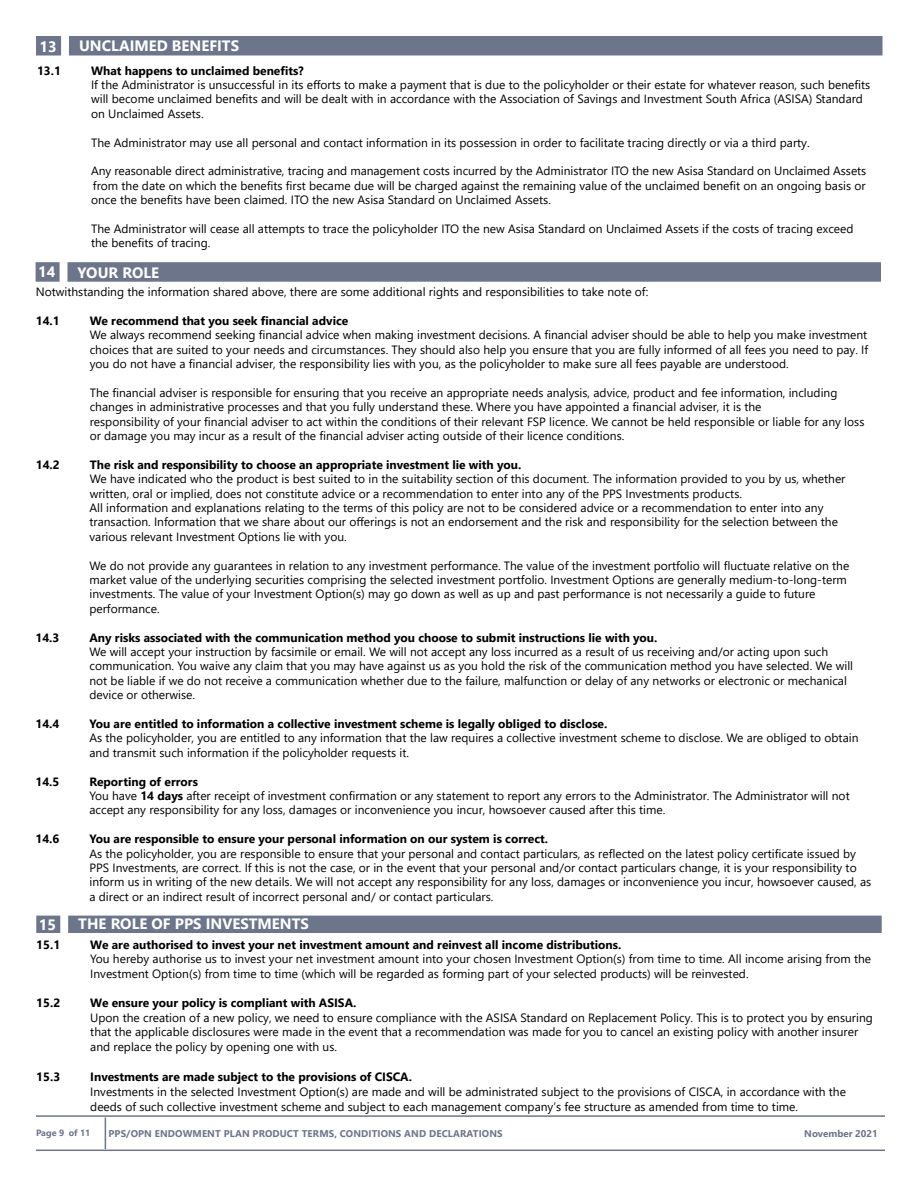
<style>
.page{position:relative;width:918px;height:1188px;background:#fff}
.page>*{position:absolute;margin:0;border:0;box-sizing:border-box;transform-origin:0 0}
.t1{font:700 15px "Segoe UI";color:#fff}
.t2{font:12px/14.4px "Segoe UI";color:#000}
.t3{font:700 12px "Segoe UI";color:#000}
.t4{font:700 9.75px "Segoe UI";letter-spacing:.01em;color:#6c7589}
.t5{font:700 9px "Segoe UI";color:#6c7589}
.s1{font-weight:700}
</style>
<div class="page">
<hr style="left:105px;top:1118px;width:1px;height:31px;background:#6c7589">
<hr style="left:36px;top:1150px;width:849px;height:1px;background:#6c7589">
<hr style="left:36px;top:1115px;width:849px;height:2px;background:#6c7589">
<div style="left:36px;top:262px;width:24px;height:20px;background:#6c7589;border:2px solid #6c7589"></div>
<div style="left:67px;top:262px;width:814px;height:20px;background:#6c7589;border:2px solid #6c7589"></div>
<div style="left:36px;top:36px;width:25px;height:20px;background:#6c7589;border:2px solid #6c7589"></div>
<div style="left:69px;top:36px;width:814px;height:20px;background:#6c7589;border:2px solid #6c7589"></div>
<div style="left:36px;top:916px;width:24px;height:17px;background:#6c7589"></div>
<div style="left:68px;top:916px;width:814px;height:17px;background:#6c7589"></div>
<p class="t1" style="left:40px;top:33px;width:19px">13</p>
<p class="t1" style="left:79px;top:32px;width:162px">UNCLAIMED BENEFITS</p>
<p class="t3" style="left:37px;top:59px;width:25px">13.1</p>
<p class="t3" style="left:91px;top:59px;width:214px">What happens to unclaimed benefits?</p>
<p class="t2" style="left:91px;top:77px;width:781px">If the Administrator is unsuccessful in its efforts to make a payment that is due to the policyholder or their estate for whatever reason, such benefits will become unclaimed benefits and will be dealt with in accordance with the Association of Savings and Investment South Africa (ASISA) Standard on Unclaimed Assets.</p>
<p class="t2" style="left:91px;top:134px;width:720px">The Administrator may use all personal and contact information in its possession in order to facilitate tracing directly or via a third party.</p>
<p class="t2" style="left:91px;top:163px;width:777px;text-align:justify">Any reasonable direct administrative, tracing and management costs incurred by the Administrator ITO the new Asisa Standard on Unclaimed Assets from the date on which the benefits first became due will be charged against the remaining value of the unclaimed benefit on an ongoing basis or once the benefits have been claimed. ITO the new Asisa Standard on Unclaimed Assets.</p>
<p class="t2" style="left:91px;top:221px;width:764px">The Administrator will cease all attempts to trace the policyholder ITO the new Asisa Standard on Unclaimed Assets if the costs of tracing exceed the benefits of tracing.</p>
<p class="t1" style="left:38px;top:257px;width:19px">14</p>
<p class="t1" style="left:78px;top:258px;width:83px">YOUR ROLE</p>
<p class="t2" style="left:36px;top:283px;width:614px">Notwithstanding the information shared above, there are some additional rights and responsibilities to take note of:</p>
<p class="t3" style="left:36px;top:309px;width:25px">14.1</p>
<p class="t3" style="left:90px;top:309px;width:260px">We recommend that you seek financial advice</p>
<p class="t2" style="left:90px;top:327px;width:780px;text-align:justify">We always recommend seeking financial advice when making investment decisions. A financial adviser should be able to help you make investment choices that are suited to your needs and circumstances. They should also help you ensure that you are fully informed of all fees you need to pay. If you do not have a financial adviser, the responsibility lies with you, as the policyholder to make sure all fees payable are understood.</p>
<p class="t2" style="left:90px;top:384px;width:749px">The financial adviser is responsible for ensuring that you receive an appropriate needs analysis, advice, product and fee information, including changes in administrative processes and that you fully understand these. Where you have appointed a financial adviser, it is the</p>
<p class="t2" style="left:90px;top:413px;width:776px">responsibility of your financial adviser to act within the conditions of their relevant FSP licence. We cannot be held responsible or liable for any loss or damage you may incur as a result of the financial adviser acting outside of their licence conditions.</p>
<p class="t3" style="left:36px;top:453px;width:25px">14.2</p>
<p class="t3" style="left:90px;top:453px;width:433px">The risk and responsibility to choose an appropriate investment lie with you.</p>
<p class="t2" style="left:90px;top:471px;width:757px">We have indicated who the product is best suited to in the suitability section of this document. The information provided to you by us, whether</p>
<p class="t2" style="left:90px;top:485px;width:654px">written, oral or implied, does not constitute advice or a recommendation to enter into any of the PPS Investments products.</p>
<p class="t2" style="left:89px;top:499px;width:736px">All information and explanations relating to the terms of this policy are not to be considered advice or a recommendation to enter into any</p>
<p class="t2" style="left:89px;top:514px;width:750px">transaction. Information that we share about our offerings is not an endorsement and the risk and responsibility for the selection between the</p>
<p class="t2" style="left:89px;top:528px;width:259px">various relevant Investment Options lie with you.</p>
<p class="t2" style="left:89px;top:557px;width:761px">We do not provide any guarantees in relation to any investment performance. The value of the investment portfolio will fluctuate relative on the market value of the underlying securities comprising the selected investment portfolio. Investment Options are generally medium-to-long-term investments. The value of your Investment Option(s) may go down as well as up and past performance is not necessarily a guide to future</p>
<p class="t2" style="left:89px;top:600px;width:72px">performance.</p>
<p class="t3" style="left:35px;top:626px;width:25px">14.3</p>
<p class="t3" style="left:89px;top:626px;width:569px">Any risks associated with the communication method you choose to submit instructions lie with you.</p>
<p class="t2" style="left:89px;top:643px;width:740px">We will accept your instruction by facsimile or email. We will not accept any loss incurred as a result of us receiving and/or acting upon such</p>
<p class="t2" style="left:89px;top:658px;width:765px">communication. You waive any claim that you may have against us as you hold the risk of the communication method you have selected. We will not be liable if we do not receive a communication whether due to the failure, malfunction or delay of any networks or electronic or mechanical device or otherwise.</p>
<p class="t3" style="left:35px;top:712px;width:25px">14.4</p>
<p class="t3" style="left:89px;top:712px;width:519px">You are entitled to information a collective investment scheme is legally obliged to disclose.</p>
<p class="t2" style="left:89px;top:730px;width:771px">As the policyholder, you are entitled to any information that the law requires a collective investment scheme to disclose. We are obliged to obtain and transmit such information if the policyholder requests it.</p>
<p class="t3" style="left:35px;top:770px;width:25px">14.5</p>
<p class="t3" style="left:89px;top:770px;width:110px">Reporting of errors</p>
<p class="t2" style="left:89px;top:787px;width:762px">You have <span class="s1">14 days</span> after receipt of investment confirmation or any statement to report any errors to the Administrator. The Administrator will not</p>
<p class="t2" style="left:89px;top:802px;width:577px">accept any responsibility for any loss, damages or inconvenience you incur, howsoever caused after this time.</p>
<p class="t3" style="left:35px;top:828px;width:25px">14.6</p>
<p class="t3" style="left:89px;top:828px;width:460px">You are responsible to ensure your personal information on our system is correct.</p>
<p class="t2" style="left:89px;top:845px;width:783px">As the policyholder, you are responsible to ensure that your personal and contact particulars, as reflected on the latest policy certificate issued by PPS Investments, are correct. If this is not the case, or in the event that your personal and/or contact particulars change, it is your responsibility to inform us in writing of the new details. We will not accept any responsibility for any loss, damages or inconvenience you incur, howsoever caused, as a direct or an indirect result of incorrect personal and/ or contact particulars.</p>
<p class="t1" style="left:39px;top:910px;width:19px">15</p>
<p class="t1" style="left:78px;top:910px;width:232px">THE ROLE OF PPS INVESTMENTS</p>
<p class="t3" style="left:36px;top:933px;width:25px">15.1</p>
<p class="t3" style="left:90px;top:933px;width:533px">We are authorised to invest your net investment amount and reinvest all income distributions.</p>
<p class="t2" style="left:90px;top:951px;width:782px">You hereby authorise us to invest your net investment amount into your chosen Investment Option(s) from time to time. All income arising from the<br>Investment Option(s) from time to time (which will be regarded as forming part of your selected products) will be reinvested.</p>
<p class="t3" style="left:36px;top:992px;width:25px">15.2</p>
<p class="t3" style="left:90px;top:992px;width:268px">We ensure your policy is compliant with ASISA.</p>
<p class="t2" style="left:90px;top:1009px;width:784px">Upon the creation of a new policy, we need to ensure compliance with the ASISA Standard on Replacement Policy. This is to protect you by ensuring that the applicable disclosures were made in the event that a recommendation was made for you to cancel an existing policy with another insurer and replace the policy by opening one with us.</p>
<p class="t3" style="left:36px;top:1065px;width:25px">15.3</p>
<p class="t3" style="left:90px;top:1065px;width:323px">Investments are made subject to the provisions of CISCA.</p>
<p class="t2" style="left:90px;top:1083px;width:757px;line-height:15px">Investments in the selected Investment Option(s) are made and will be administrated subject to the provisions of CISCA, in accordance with the deeds of such collective investment scheme and subject to each management company’s fee structure as amended from time to time.</p>
<p class="t5" style="left:36px;top:1125px;width:56px">Page 9 of 11</p>
<p class="t4" style="left:109px;top:1124px;width:396px">PPS/OPN ENDOWMENT PLAN PRODUCT TERMS, CONDITIONS AND DECLARATIONS</p>
<p class="t4" style="left:804px;top:1124px;width:75px">November 2021</p>
</div>
